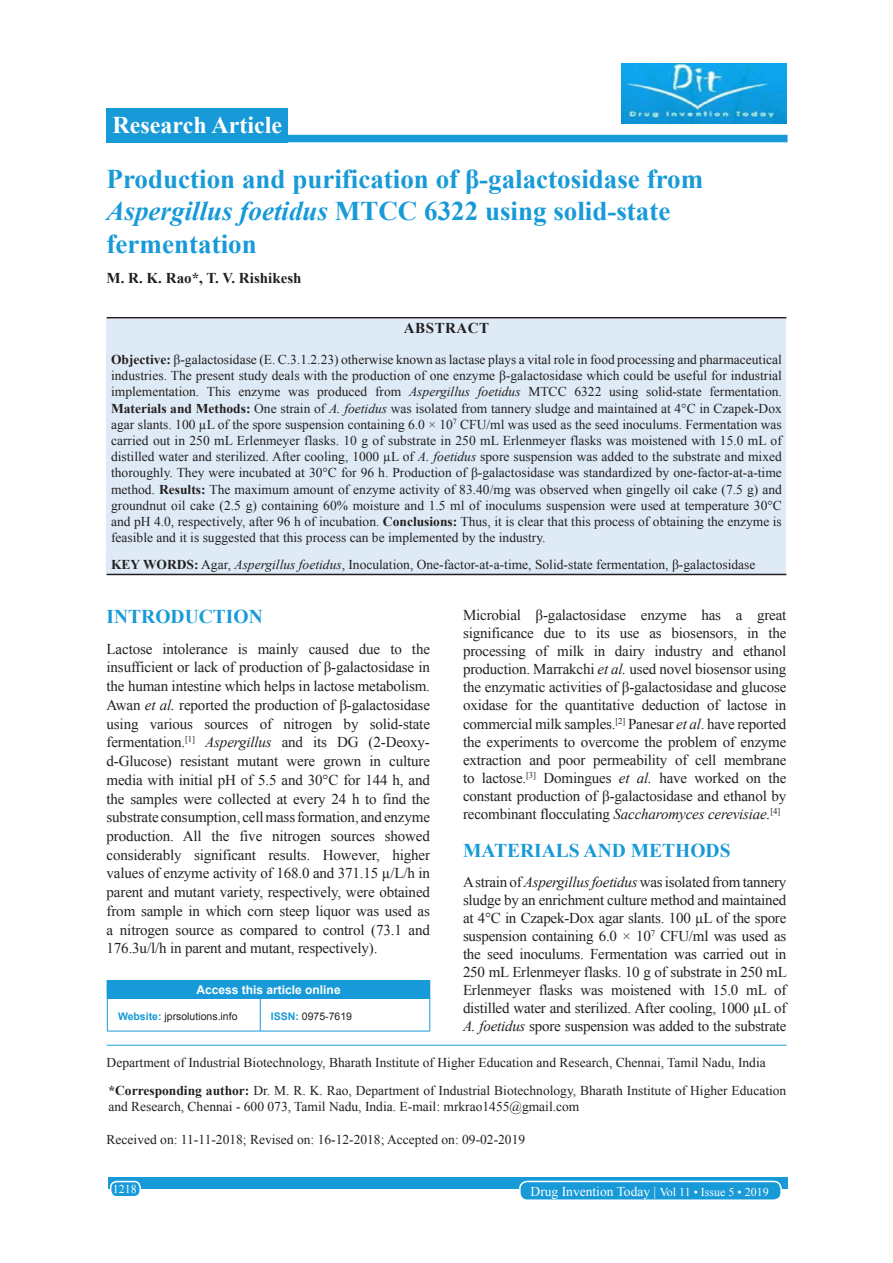
<style>
.page{position:relative;width:893px;height:1263px;background:#fff}
.page>*{position:absolute;margin:0;border:0;box-sizing:border-box;transform-origin:0 0}
.AT{font:700 27px/32.4px "Times New Roman";color:#179ad7}
.AH{font:700 24px "Times New Roman";color:#fff}
.t1{font:700 19.5px "Times New Roman";color:#179ad7}
.TX{font:15px/18px "Times New Roman";letter-spacing:-.01em;color:#231f20;text-align:justify}
.AU{font:700 15px "Times New Roman";color:#231f20}
.ABSH{font:700 15px "Times New Roman";letter-spacing:.035em;color:#231f20}
.ABS{font:13.5px/16.2px "Times New Roman";color:#231f20;text-align:justify}
.ADD{font:13.5px/16.2px "Times New Roman";color:#231f20}
.KWD{font:13.5px "Times New Roman";color:#231f20}
.AFF{font:13.5px "Times New Roman";color:#231f20}
.HIS{font:13.5px "Times New Roman";color:#231f20}
.foot1{font:13.5px "Times New Roman";color:#fff}
.ATAO{font:700 12px "Arial";color:#fff}
.foot1-2{font:12px "Times New Roman";color:#fff}
.WEBSITE{font:10.5px "Arial";color:#231f20}
.s1{font-style:italic}
.s2{font-weight:700}
.s3{font-weight:700;color:#179ad7}
.s4{font-size:12px}
</style>
<div class="page">
<div style="left:108px;top:1177px;width:679px;height:12px;background:#179ad7"></div>
<div style="left:519px;top:1181px;width:261px;height:19px;background:#179ad7;border-radius:7px"></div>
<div style="left:519px;top:1180px;width:262px;height:21px;border:2px solid #fff;border-radius:7px"></div>
<div style="left:111px;top:1181px;width:29px;height:15px;background:#179ad7;border-radius:6px"></div>
<div style="left:110px;top:1180px;width:31px;height:17px;border:2px solid #fff;border-radius:6px"></div>
<div style="left:106px;top:108px;width:182px;height:34px;background:#179ad7"></div>
<div style="left:265px;top:135px;width:522px;height:7px;background:#179ad7"></div>
<img style="left:621px;top:63px;width:164px;height:60px">
<div style="left:106px;top:319px;width:680px;height:255px;background:#deebf7"></div>
<hr style="left:106px;top:317px;width:680px;height:1px;background:#231f20">
<hr style="left:106px;top:574px;width:680px;height:1px;background:#231f20">
<hr style="left:106px;top:1044px;width:680px;height:1px;background:#179ad7">
<div style="left:107px;top:980px;width:322px;height:19px;background:#179ad7"></div>
<svg style="left:106px;top:981px;width:1px;height:18px"></svg>
<hr style="left:106px;top:980px;width:154px;height:1px;background:#179ad7">
<svg style="left:429px;top:980px;width:1px;height:19px"></svg>
<hr style="left:107px;top:999px;width:1px;height:31px;background:#179ad7">
<hr style="left:107px;top:1030px;width:153px;height:1px;background:#179ad7">
<hr style="left:260px;top:999px;width:1px;height:31px;background:#179ad7">
<hr style="left:429px;top:999px;width:1px;height:31px;background:#179ad7">
<hr style="left:260px;top:1030px;width:170px;height:1px;background:#179ad7">
<p class="AH" style="left:112px;top:108px;width:171px">Research Article</p>
<p class="AT" style="left:106px;top:162px;width:597px">Production and purification of β-galactosidase from<br><span class="s1">Aspergillus foetidus</span> MTCC 6322 using solid-state fermentation</p>
<p class="AU" style="left:106px;top:267px;width:196px">M. R. K. Rao*, T. V. Rishikesh</p>
<p class="ABSH" style="left:403px;top:318px;width:87px">ABSTRACT</p>
<p class="ABS" style="left:111px;top:351px;width:672px"><span class="s2">Objective:</span> β-galactosidase (E. C.3.1.2.23) otherwise known as lactase plays a vital role in food processing and pharmaceutical industries. The present study deals with the production of one enzyme β-galactosidase which could be useful for industrial implementation. This enzyme was produced from <span class="s1">Aspergillus foetidus</span> MTCC 6322 using solid-state fermentation.<br><span class="s2">Materials and Methods:</span> One strain of <span class="s1">A. foetidus</span> was isolated from tannery sludge and maintained at 4°C in Czapek-Dox agar slants. 100 µL of the spore suspension containing 6.0 × 10<sup>7</sup> CFU/ml was used as the seed inoculums. Fermentation was carried out in 250 mL Erlenmeyer flasks. 10 g of substrate in 250 mL Erlenmeyer flasks was moistened with 15.0 mL of distilled water and sterilized. After cooling, 1000 µL of <span class="s1">A. foetidus</span> spore suspension was added to the substrate and mixed thoroughly. They were incubated at 30°C for 96 h. Production of β-galactosidase was standardized by one-factor-at-a-time method. <span class="s2">Results:</span> The maximum amount of enzyme activity of 83.40/mg was observed when gingelly oil cake (7.5 g) and groundnut oil cake (2.5 g) containing 60% moisture and 1.5 ml of inoculums suspension were used at temperature 30°C and pH 4.0, respectively, after 96 h of incubation. <span class="s2">Conclusions:</span> Thus, it is clear that this process of obtaining the enzyme is feasible and it is suggested that this process can be implemented by the industry.</p>
<p class="KWD" style="left:111px;top:555px;width:645px"><span class="s2">KEY WORDS:</span> Agar, <span class="s1">Aspergillus foetidus</span>, Inoculation, One-factor-at-a-time, Solid-state fermentation, β-galactosidase</p>
<h1 class="t1" style="left:106px;top:602px;width:157px">INTRODUCTION</h1>
<p class="TX" style="left:106px;top:639px;width:325px;line-height:18.8px">Lactose intolerance is mainly caused due to the insufficient or lack of production of β-galactosidase in the human intestine which helps in lactose metabolism.<br>Awan <span class="s1">et al.</span> reported the production of β-galactosidase using various sources of nitrogen by solid-state fermentation.<sup>[1]</sup> <span class="s1">Aspergillus</span> and its DG (2-Deoxy&shy;d-Glucose) resistant mutant were grown in culture media with initial pH of 5.5 and 30°C for 144 h, and the samples were collected at every 24 h to find the substrate consumption, cell mass formation, and enzyme production. All the five nitrogen sources showed considerably significant results. However, higher values of enzyme activity of 168.0 and 371.15 µ/L/h in parent and mutant variety, respectively, were obtained from sample in which corn steep liquor was used as a nitrogen source as compared to control (73.1 and 176.3u/l/h in parent and mutant, respectively).</p>
<p class="ATAO" style="left:196px;top:981px;width:146px">Access this article online</p>
<p class="WEBSITE" style="left:118px;top:1009px;width:121px"><span class="s3">Website:</span> jprsolutions.info</p>
<p class="WEBSITE" style="left:271px;top:1009px;width:83px"><span class="s3">ISSN:</span> 0975-7619</p>
<p class="TX" style="left:463px;top:605px;width:325px">Microbial β-galactosidase enzyme has a great significance due to its use as biosensors, in the processing of milk in dairy industry and ethanol production. Marrakchi <span class="s1">et al.</span> used novel biosensor using the enzymatic activities of β-galactosidase and glucose oxidase for the quantitative deduction of lactose in commercial milk samples.<sup>[2]</sup> Panesar <span class="s1">et al</span>. have reported the experiments to overcome the problem of enzyme extraction and poor permeability of cell membrane to lactose.<sup>[3]</sup> Domingues <span class="s1">et al.</span> have worked on the constant production of β-galactosidase and ethanol by recombinant flocculating <span class="s1">Saccharomyces cerevisiae.</span><sup>[4]</sup></p>
<h1 class="t1" style="left:463px;top:836px;width:269px">MATERIALS AND METHODS</h1>
<p class="TX" style="left:463px;top:872px;width:325px">A strain of <span class="s1">Aspergillus foetidus</span> was isolated from tannery sludge by an enrichment culture method and maintained at 4°C in Czapek-Dox agar slants. 100 µL of the spore suspension containing 6.0 × 10<sup>7</sup> CFU/ml was used as the seed inoculums. Fermentation was carried out in 250 mL Erlenmeyer flasks. 10 g of substrate in 250 mL Erlenmeyer flasks was moistened with 15.0 mL of distilled water and sterilized. After cooling, 1000 µL of <span class="s1">A. foetidus</span> spore suspension was added to the substrate</p>
<p class="AFF" style="left:106px;top:1052px;width:660px">Department of Industrial Biotechnology, Bharath Institute of Higher Education and Research, Chennai, Tamil Nadu, India</p>
<p class="ADD" style="left:108px;top:1081px;width:679px"><span class="s2">*Corresponding author:</span> Dr. M. R. K. Rao, Department of Industrial Biotechnology, Bharath Institute of Higher Education and Research, Chennai - 600 073, Tamil Nadu, India. E-mail: mrkrao1455@gmail.com</p>
<p class="HIS" style="left:106px;top:1129px;width:420px">Received on: 11-11-2018; Revised on: 16-12-2018; Accepted on: 09-02-2019</p>
<p class="foot1-2" style="left:113px;top:1180px;width:25px">1218</p>
<p class="foot1" style="left:530px;top:1181px;width:240px">Drug Invention Today | <span class="s4">Vol 11 • Issue 5 • 2019</span></p>
</div>
